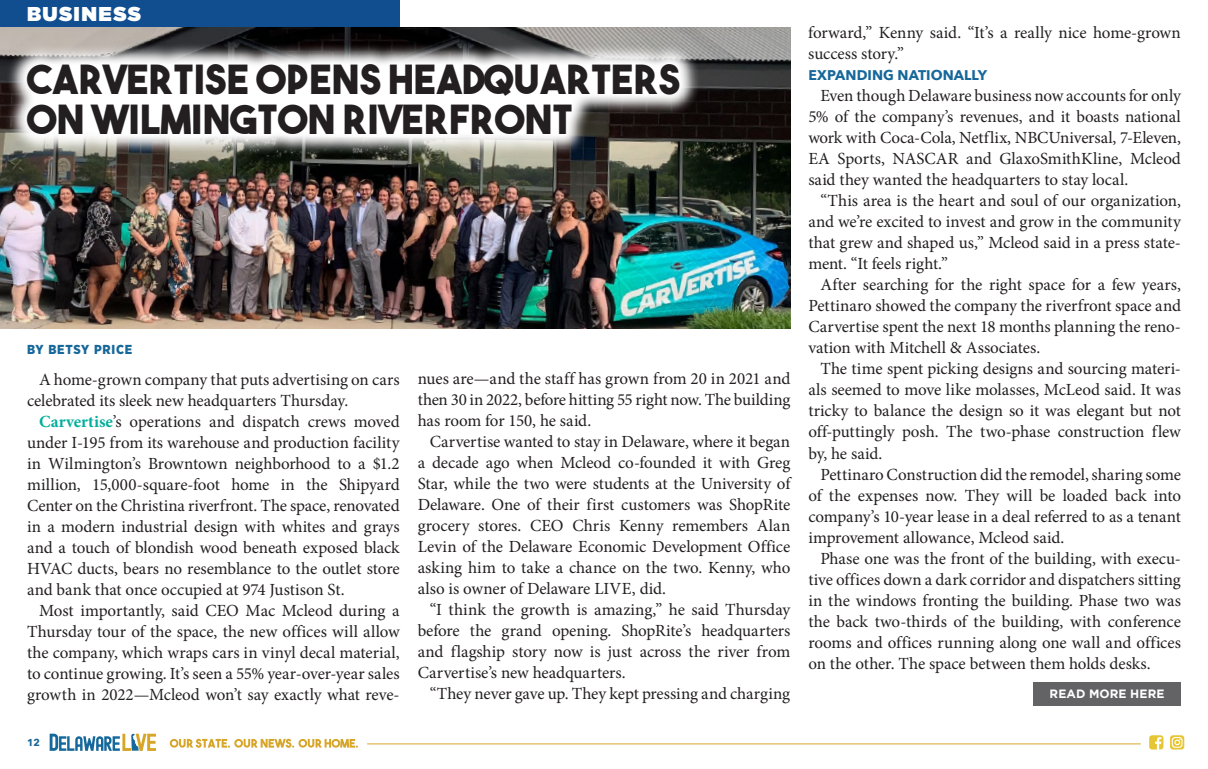
<style>
.page{position:relative;width:1208px;height:769px;background:#fff}
.page>*{position:absolute;margin:0;border:0;box-sizing:border-box;transform-origin:0 0}
.t1{font:40px/40px "The Bold Font";letter-spacing:.01em;color:#231f20}
.t2{font:900 20px "Gotham";letter-spacing:.065em;color:#fff}
.body_copy{font:17px/21px "Minion Pro";letter-spacing:-.005em;color:#231f20;text-align:justify}
.t3{font:700 14px "Avenir Next";letter-spacing:.005em;color:#17689a}
.t4{font:900 13px "Gotham Narrow";letter-spacing:.06em;color:#17689a}
.t5{font:700 12px "Gotham";letter-spacing:.01em;color:#fff}
.t6{font:700 10px "Avenir Next";color:#17689a}
.s1{font-weight:700;color:#00af9b}
</style>
<div class="page">
<div style="left:0;top:0;width:399px;height:27px;background:#104e90"></div>
<svg style="left:50px;top:733px;width:106px;height:17px"></svg>
<svg style="left:170px;top:738px;width:188px;height:9px"></svg>
<hr style="left:367px;top:743px;width:773px;height:1px;background:#d7a628">
<svg style="left:1149px;top:735px;width:14px;height:14px"></svg>
<svg style="left:1170px;top:735px;width:14px;height:14px"></svg>
<img style="left:0;top:27px;width:790px;height:301px">
<svg style="left:6px;top:43px;width:694px;height:113px"></svg>
<div style="left:1033px;top:682px;width:147px;height:23px;background:#636366"></div>
<p class="t2" style="left:27px;top:0;width:116px">BUSINESS</p>
<p class="t1" style="left:27px;top:59px;width:654px">CARVERTISE OPENS HEADQUARTERS<br>ON WILMINGTON RIVERFRONT</p>
<p class="t4" style="left:27px;top:341px;width:107px">BY BETSY PRICE</p>
<p class="body_copy" style="left:27px;top:369px;width:374px;text-indent:12px">A home-grown company that puts advertising on cars celebrated its sleek new headquarters Thursday.</p>
<p class="body_copy" style="left:27px;top:411px;width:374px;text-indent:12px"><span class="s1">Carvertise</span>’s operations and dispatch crews moved under I-195 from its warehouse and production facility in Wilmington’s Browntown neighborhood to a $1.2 million, 15,000-square-foot home in the Shipyard Center on the Christina riverfront. The space, renovated in a modern industrial design with whites and grays and a touch of blondish wood beneath exposed black HVAC ducts, bears no resemblance to the outlet store and bank that once occupied at 974 Justison St.</p>
<p class="body_copy" style="left:27px;top:600px;width:374px;text-indent:12px">Most importantly, said CEO Mac Mcleod during a Thursday tour of the space, the new offices will allow the company, which wraps cars in vinyl decal material, to continue growing. It’s seen a 55% year-over-year sales growth in 2022—Mcleod won’t say exactly what reve-</p>
<p class="t6" style="left:27px;top:733px;width:14px">12</p>
<p class="body_copy" style="left:417px;top:367px;width:374px">nues are—and the staff has grown from 20 in 2021 and then 30 in 2022, before hitting 55 right now. The building has room for 150, he said.</p>
<p class="body_copy" style="left:417px;top:430px;width:374px;text-indent:12px">Carvertise wanted to stay in Delaware, where it began a decade ago when Mcleod co-founded it with Greg Star, while the two were students at the University of Delaware. One of their first customers was ShopRite grocery stores. CEO Chris Kenny remembers Alan Levin of the Delaware Economic Development Office asking him to take a chance on the two. Kenny, who also is owner of Delaware LIVE, did.</p>
<p class="body_copy" style="left:417px;top:598px;width:374px;text-indent:12px">“I think the growth is amazing,” he said Thursday before the grand opening. ShopRite’s headquarters and flagship story now is just across the river from Carvertise’s new headquarters.</p>
<p class="body_copy" style="left:429px;top:682px;width:362px">“They never gave up. They kept pressing and charging</p>
<p class="body_copy" style="left:808px;top:22px;width:374px">forward,” Kenny said. “It’s a really nice home-grown success story.”</p>
<p class="t3" style="left:808px;top:63px;width:180px">EXPANDING NATIONALLY</p>
<p class="body_copy" style="left:808px;top:85px;width:374px;text-indent:12px">Even though Delaware business now accounts for only 5% of the company’s revenues, and it boasts national work with Coca-Cola, Netflix, NBCUniversal, 7-Eleven, EA Sports, NASCAR and GlaxoSmithKline, Mcleod said they wanted the headquarters to stay local.</p>
<p class="body_copy" style="left:808px;top:190px;width:374px;text-indent:12px">“This area is the heart and soul of our organization, and we’re excited to invest and grow in the community that grew and shaped us,” Mcleod said in a press state&shy;ment. “It feels right.”</p>
<p class="body_copy" style="left:808px;top:274px;width:374px;text-indent:12px">After searching for the right space for a few years, Pettinaro showed the company the riverfront space and Carvertise spent the next 18 months planning the reno&shy;vation with Mitchell &amp; Associates.</p>
<p class="body_copy" style="left:808px;top:358px;width:374px;text-indent:12px">The time spent picking designs and sourcing materi&shy;als seemed to move like molasses, McLeod said. It was tricky to balance the design so it was elegant but not off-puttingly posh. The two-phase construction flew by, he said.</p>
<p class="body_copy" style="left:808px;top:463px;width:374px;text-indent:12px">Pettinaro Construction did the remodel, sharing some of the expenses now. They will be loaded back into company’s 10-year lease in a deal referred to as a tenant improvement allowance, Mcleod said.</p>
<p class="body_copy" style="left:808px;top:547px;width:374px;text-indent:12px">Phase one was the front of the building, with execu&shy;tive offices down a dark corridor and dispatchers sitting in the windows fronting the building. Phase two was the back two-thirds of the building, with conference rooms and offices running along one wall and offices on the other. The space between them holds desks.</p>
<p class="t5" style="left:1049px;top:686px;width:116px">READ MORE HERE</p>
</div>
